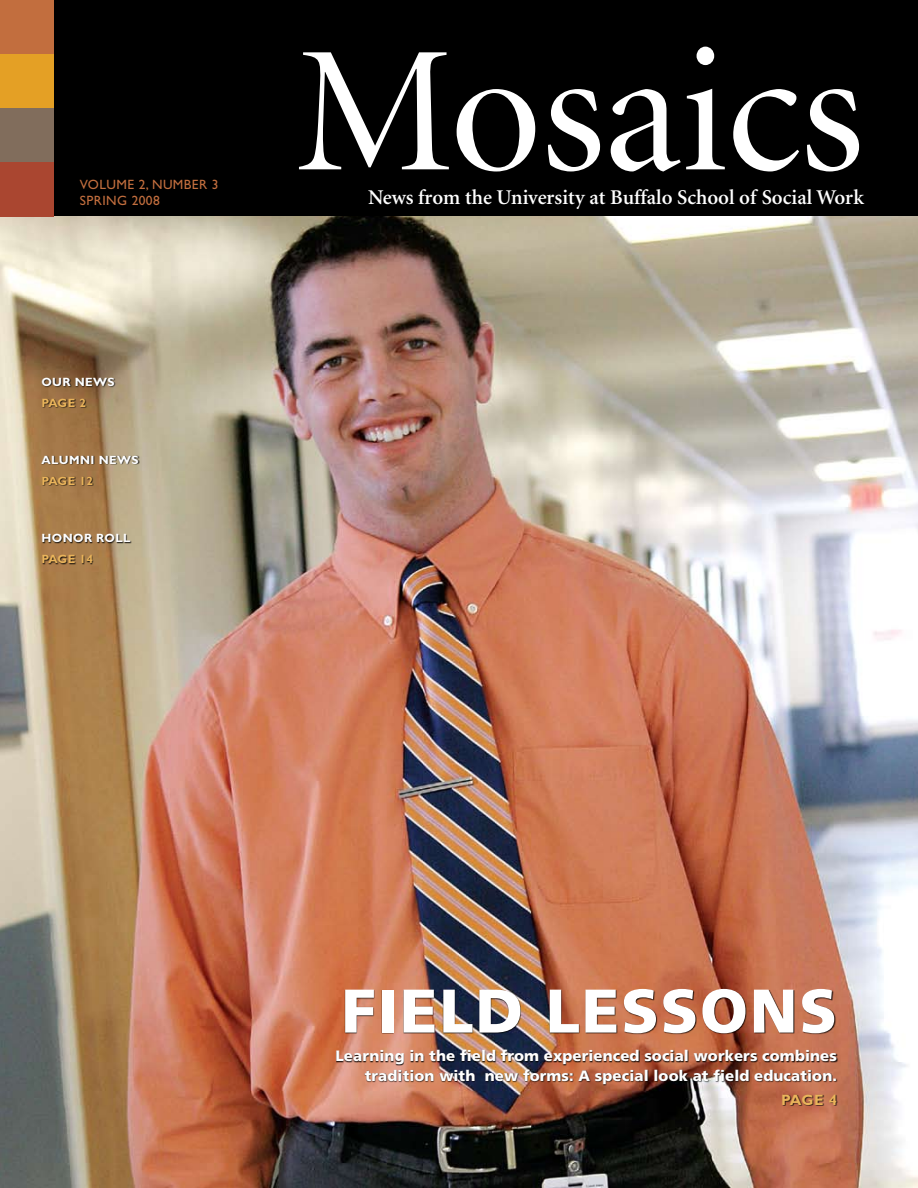
<style>
.page{position:relative;width:918px;height:1188px;background:#fff}
.page>*{position:absolute;margin:0;border:0;box-sizing:border-box;transform-origin:0 0}
.t1{font:180px "Minion Display";color:#fff}
.t2{font:900 61.5px "Frutiger";letter-spacing:.03em;color:#fff}
.t3{font:600 21px "Minion";color:#fff}
.t4{font:900 15px/19.5px "Frutiger";letter-spacing:.005em;color:#fff;text-align:right}
.t5{font:700 15px "Gill Sans";color:#eab45b}
.t6{font:13.5px/16.5px "Gill Sans";letter-spacing:.03em;color:#c26e3e}
.t7{font:700 12px "Gill Sans";letter-spacing:.03em;color:#fff}
.t8{font:700 12px "Gill Sans";letter-spacing:-.01em;color:#eab45b}
</style>
<div class="page">
<img style="left:0;top:216px;width:918px;height:972px">
<div style="left:41px;top:378px;width:160px;height:546px;background:#000;opacity:.9"></div>
<div style="left:336px;top:989px;width:582px;height:160px;background:#000;opacity:.9"></div>
<div style="left:0;top:0;width:918px;height:216px;background:#000"></div>
<div style="left:0;top:0;width:53px;height:54px;background:#c26e3e"></div>
<div style="left:0;top:108px;width:53px;height:54px;background:#816d5c"></div>
<div style="left:0;top:54px;width:53px;height:54px;background:#e4a025"></div>
<div style="left:0;top:162px;width:53px;height:54px;background:#aa4630"></div>
<p class="t6" style="left:80px;top:176px;width:140px">VOLUME 2, NUMBER 3<br>SPRING 2008</p>
<p class="t7" style="left:41px;top:375px;width:75px">OUR NEWS</p>
<p class="t8" style="left:41px;top:396px;width:46px">PAGE 2</p>
<p class="t7" style="left:41px;top:453px;width:99px">ALUMNI NEWS</p>
<p class="t8" style="left:41px;top:474px;width:53px">PAGE 12</p>
<p class="t7" style="left:41px;top:531px;width:82px">HONOR ROLL</p>
<p class="t8" style="left:41px;top:552px;width:53px">PAGE 14</p>
<h1 class="t1" style="left:296px;top:25px;width:569px">Mosaics</h1>
<h3 class="t3" style="left:368px;top:186px;width:497px">News from the University at Buffalo School of Social Work</h3>
<h2 class="t2" style="left:341px;top:974px;width:497px">field lessons</h2>
<p class="t4" style="left:336px;top:1046px;width:503px">Learning in the field from experienced social workers combines tradition with new forms: A special look at field education.</p>
<p class="t5" style="left:781px;top:1091px;width:57px">PAGE 4</p>
</div>
